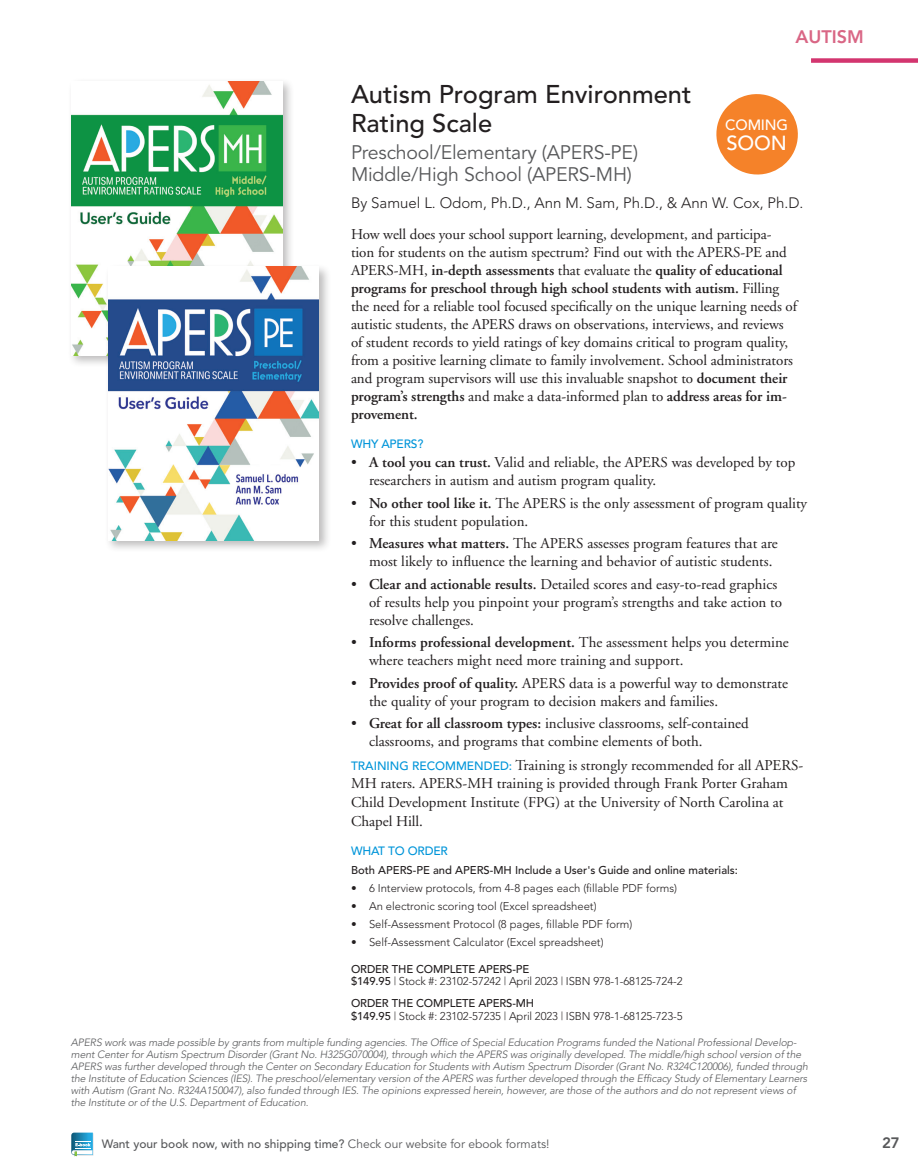
<style>
.page{position:relative;width:918px;height:1175px;background:#fff}
.page>*{position:absolute;margin:0;border:0;box-sizing:border-box;transform-origin:0 0}
.t1{font:500 25.5px/29.2px "Avenir";color:#231f20}
.t2{font:500 20.25px "Avenir";color:#fff}
.subtitle{font:19.5px "Avenir";letter-spacing:-.01em;color:#57585a}
.t3{font:800 18px "Avenir";color:#d96685}
.t4{font:15px/18px "Adobe Garamond";color:#231f20}
.author{font:300 15px "Avenir";color:#231f20}
.t5{font:800 15px "Avenir";color:#57585a}
.t6{font:500 14.85px "Avenir";letter-spacing:-.015em;color:#fff}
.t7{font:500 12px "Avenir";color:#57585a}
.pub_info{font:500 12px "Avenir";letter-spacing:-.015em;color:#0095d9}
.pub_info-2{font:300 11.25px/12.9px "Avenir";color:#231f20}
.t8{font:500 11.25px "Avenir";color:#231f20}
.pub_info-3{font:italic 300 10.5px/12px "Avenir";letter-spacing:-.01em;color:#57585a}
.s1{font-weight:600}
.s2{font-family:"Avenir";font-weight:500;font-size:12px;color:#0095d9}
.s3{font-weight:500}
.s4{font-weight:400}
</style>
<div class="page">
<svg style="left:71px;top:1132px;width:22px;height:24px"></svg>
<div style="left:68px;top:78px;width:227px;height:290px;background:#231f20;opacity:.3"></div>
<img style="left:71px;top:81px;width:211px;height:274px">
<div style="left:811px;top:58px;width:107px;height:5px;background:#d3356f"></div>
<div style="left:104px;top:263px;width:227px;height:289px;background:#231f20;opacity:.3"></div>
<img style="left:108px;top:267px;width:211px;height:273px">
<svg style="left:716px;top:94px;width:82px;height:81px"></svg>
<p class="t3" style="left:796px;top:26px;width:70px">AUTISM</p>
<p class="t1" style="left:351px;top:80px;width:342px">Autism Program Environment<br>Rating Scale</p>
<p class="subtitle" style="left:351px;top:141px;width:289px">Preschool/Elementary (APERS-PE)</p>
<p class="subtitle" style="left:351px;top:163px;width:282px">Middle/High School (APERS-MH)</p>
<p class="author" style="left:351px;top:194px;width:454px">By Samuel L. Odom, Ph.D., Ann M. Sam, Ph.D., &amp; Ann W. Cox, Ph.D.</p>
<p class="t4" style="left:351px;top:226px;width:448px">How well does your school support learning, development, and participa&shy;tion for students on the autism spectrum? Find out with the APERS-PE and APERS-MH, <span class="s1">in-depth assessments</span> that evaluate the <span class="s1">quality of educational programs for preschool through high school students with autism.</span> Filling the need for a reliable tool focused specifically on the unique learning needs of autistic students, the APERS draws on observations, interviews, and reviews of student records to yield ratings of key domains critical to program quality, from a positive learning climate to family involvement. School administrators and program supervisors will use this invaluable snapshot to <span class="s1">document their program’s strengths</span> and make a data-informed plan to <span class="s1">address areas for im&shy;provement.</span></p>
<p class="pub_info" style="left:351px;top:437px;width:74px">WHY APERS?</p>
<p class="t4" style="left:369px;top:454px;width:428px;text-indent:-18px">• <span class="s1">A tool you can trust.</span> Valid and reliable, the APERS was developed by top researchers in autism and autism program quality.</p>
<p class="t4" style="left:369px;top:494px;width:440px;text-indent:-18px">• <span class="s1">No other tool like it.</span> The APERS is the only assessment of program quality for this student population.</p>
<p class="t4" style="left:369px;top:535px;width:410px;text-indent:-18px">• <span class="s1">Measures what matters.</span> The APERS assesses program features that are most likely to influence the learning and behavior of autistic students.</p>
<p class="t4" style="left:369px;top:575px;width:415px;text-indent:-18px">• <span class="s1">Clear and actionable results.</span> Detailed scores and easy-to-read graphics of results help you pinpoint your program’s strengths and take action to resolve challenges.</p>
<p class="t4" style="left:369px;top:634px;width:421px;text-indent:-18px">• <span class="s1">Informs professional development.</span> The assessment helps you determine where teachers might need more training and support.</p>
<p class="t4" style="left:369px;top:674px;width:421px;text-indent:-18px">• <span class="s1">Provides proof of quality.</span> APERS data is a powerful way to demonstrate the quality of your program to decision makers and families.</p>
<p class="t4" style="left:369px;top:715px;width:381px;text-indent:-18px">• <span class="s1">Great for all classroom types:</span> inclusive classrooms, self-contained classrooms, and programs that combine elements of both.</p>
<p class="t4" style="left:351px;top:757px;width:454px"><span class="s2">TRAINING RECOMMENDED:</span> Training is strongly recommended for all APERS-<br>MH raters. APERS-MH training is provided through Frank Porter Graham<br>Child Development Institute (FPG) at the University of North Carolina at</p>
<p class="t4" style="left:351px;top:812px;width:74px">Chapel Hill.</p>
<p class="pub_info" style="left:351px;top:843px;width:98px">WHAT TO ORDER</p>
<p class="t8" style="left:351px;top:863px;width:388px">Both APERS-PE and APERS-MH Include a User's Guide and online materials:</p>
<p class="pub_info-2" style="left:351px;top:881px;width:328px">• 6 Interview protocols, from 4-8 pages each (fillable PDF forms)</p>
<p class="pub_info-2" style="left:351px;top:899px;width:247px">• An electronic scoring tool (Excel spreadsheet)</p>
<p class="pub_info-2" style="left:351px;top:917px;width:283px">• Self-Assessment Protocol (8 pages, fillable PDF form)</p>
<p class="pub_info-2" style="left:351px;top:935px;width:254px">• Self-Assessment Calculator (Excel spreadsheet)</p>
<p class="pub_info-2" style="left:351px;top:962px;width:333px"><span class="s3">ORDER THE COMPLETE APERS-PE<br>$149.95</span> | Stock #: 23102-57242 | April 2023 | ISBN 978-1-68125-724-2</p>
<p class="pub_info-2" style="left:351px;top:997px;width:333px"><span class="s3">ORDER THE COMPLETE APERS-MH<br>$149.95</span> | Stock #: 23102-57235 | April 2023 | ISBN 978-1-68125-723-5</p>
<p class="pub_info-3" style="left:71px;top:1036px;width:739px">APERS work was made possible by grants from multiple funding agencies. The Office of Special Education Programs funded the National Professional Develop&shy;ment Center for Autism Spectrum Disorder (Grant No. H325G070004), through which the APERS was originally developed. The middle/high school version of the APERS was further developed through the Center on Secondary Education for Students with Autism Spectrum Disorder (Grant No. R324C120006), funded through the Institute of Education Sciences (IES). The preschool/elementary version of the APERS was further developed through the Efficacy Study of Elementary Learners with Autism (Grant No. R324A150047), also funded through IES. The opinions expressed herein, however, are those of the authors and do not represent views of the Institute or of the U.S. Department of Education.</p>
<p class="t6" style="left:725px;top:116px;width:64px">COMING</p>
<p class="t2" style="left:726px;top:131px;width:62px">SOON</p>
<p class="t7" style="left:102px;top:1136px;width:449px">Want your book now, with no shipping time? <span class="s4">Check our website for ebook formats!</span></p>
<p class="t5" style="left:882px;top:1133px;width:19px">27</p>
</div>
